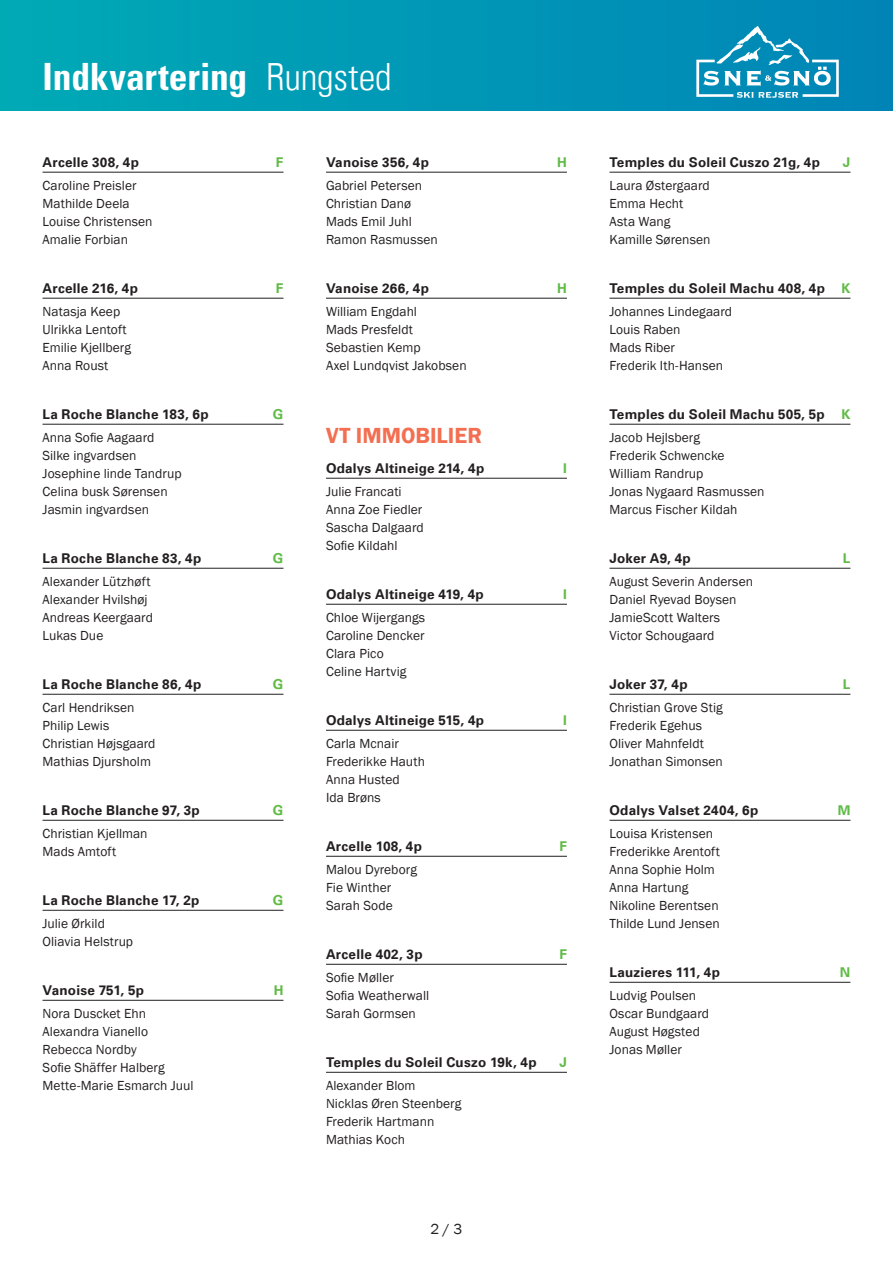
<style>
.page{position:relative;width:893px;height:1263px;background:#fff}
.page>*{position:absolute;margin:0;border:0;box-sizing:border-box;transform-origin:0 0}
.t1{font:700 condensed 37.5px "Univers LT Std";letter-spacing:-.005em;color:#fff}
.t2{font:600 22.5px "Franklin Gothic";color:#f36f51}
.t3{font:15px "Franklin Gothic";color:#231f20}
.t4{font:13.5px/18px "Franklin Gothic";letter-spacing:.005em;color:#231f20}
.t5{font:italic 700 13.5px "Univers";letter-spacing:.015em;color:#231f20}
.t6{font:italic 700 13.5px "Univers";color:#60bb46}
.s1{font-family:"Univers";font-weight:300}
.s2{color:#60bb46}
</style>
<div class="page">
<hr style="left:43px;top:172px;width:240px;height:1px;background:#231f20">
<hr style="left:43px;top:298px;width:240px;height:1px;background:#231f20">
<hr style="left:43px;top:424px;width:240px;height:1px;background:#231f20">
<hr style="left:43px;top:568px;width:240px;height:1px;background:#231f20">
<hr style="left:43px;top:694px;width:240px;height:1px;background:#231f20">
<hr style="left:43px;top:820px;width:240px;height:1px;background:#231f20">
<hr style="left:43px;top:910px;width:240px;height:1px;background:#231f20">
<hr style="left:43px;top:1000px;width:240px;height:1px;background:#231f20">
<hr style="left:326px;top:172px;width:241px;height:1px;background:#231f20">
<hr style="left:326px;top:298px;width:241px;height:1px;background:#231f20">
<hr style="left:326px;top:478px;width:241px;height:1px;background:#231f20">
<hr style="left:326px;top:604px;width:241px;height:1px;background:#231f20">
<hr style="left:326px;top:730px;width:241px;height:1px;background:#231f20">
<hr style="left:326px;top:856px;width:241px;height:1px;background:#231f20">
<hr style="left:326px;top:964px;width:241px;height:1px;background:#231f20">
<hr style="left:326px;top:1072px;width:241px;height:1px;background:#231f20">
<hr style="left:609px;top:172px;width:241px;height:1px;background:#231f20">
<hr style="left:609px;top:298px;width:241px;height:1px;background:#231f20">
<hr style="left:609px;top:424px;width:241px;height:1px;background:#231f20">
<hr style="left:609px;top:568px;width:241px;height:1px;background:#231f20">
<hr style="left:609px;top:694px;width:241px;height:1px;background:#231f20">
<hr style="left:609px;top:820px;width:241px;height:1px;background:#231f20">
<hr style="left:609px;top:982px;width:241px;height:1px;background:#231f20">
<div style="left:0;top:0;width:893px;height:110px;background:linear-gradient(to right,#00a9b5,#0085b7)"></div>
<svg style="left:696px;top:26px;width:143px;height:72px;background:#35a2c5"></svg>
<h1 class="t1" style="left:43px;top:54px;width:351px">Indkvartering <span class="s1">Rungsted</span></h1>
<p class="t5" style="left:43px;top:155px;width:98px">Arcelle 308, 4p</p>
<p class="t6" style="left:276px;top:155px;width:9px">F</p>
<p class="t4" style="left:43px;top:177px;width:112px">Caroline Preisler<br>Mathilde Deela<br>Louise Christensen<br>Amalie Forbian</p>
<p class="t5" style="left:43px;top:281px;width:97px">Arcelle 216, 4p</p>
<p class="t6" style="left:276px;top:281px;width:9px">F</p>
<p class="t4" style="left:43px;top:303px;width:90px">Natasja Keep<br>Ulrikka Lentoft<br>Emilie Kjellberg<br>Anna Roust</p>
<p class="t5" style="left:43px;top:407px;width:168px">La Roche Blanche 183, 6p</p>
<p class="t6" style="left:273px;top:407px;width:12px">G</p>
<p class="t4" style="left:43px;top:429px;width:141px">Anna Sofie Aagaard<br>Silke ingvardsen<br>Josephine linde Tandrup<br>Celina busk Sørensen<br>Jasmin ingvardsen</p>
<p class="t5" style="left:43px;top:551px;width:160px">La Roche Blanche 83, 4p</p>
<p class="t6" style="left:273px;top:551px;width:12px">G</p>
<p class="t4" style="left:43px;top:573px;width:112px">Alexander Lützhøft<br>Alexander Hvilshøj<br>Andreas Keergaard<br>Lukas Due</p>
<p class="t5" style="left:43px;top:677px;width:160px">La Roche Blanche 86, 4p</p>
<p class="t6" style="left:273px;top:677px;width:12px">G</p>
<p class="t4" style="left:43px;top:699px;width:115px">Carl Hendriksen<br>Philip Lewis<br>Christian Højsgaard<br>Mathias Djursholm</p>
<p class="t5" style="left:43px;top:803px;width:159px">La Roche Blanche 97, 3p</p>
<p class="t6" style="left:273px;top:803px;width:12px">G</p>
<p class="t4" style="left:43px;top:825px;width:107px">Christian Kjellman<br>Mads Amtoft</p>
<p class="t5" style="left:43px;top:893px;width:158px">La Roche Blanche 17, 2p</p>
<p class="t6" style="left:273px;top:893px;width:12px">G</p>
<p class="t4" style="left:43px;top:915px;width:92px">Julie Ørkild<br>Oliavia Helstrup</p>
<p class="t5" style="left:43px;top:983px;width:103px">Vanoise 751, 5p</p>
<p class="t6" style="left:274px;top:983px;width:11px">H</p>
<p class="t4" style="left:43px;top:1005px;width:152px">Nora Duscket Ehn<br>Alexandra Vianello<br>Rebecca Nordby<br>Sofie Shäffer Halberg<br>Mette-Marie Esmarch Juul</p>
<p class="t5" style="left:326px;top:155px;width:104px">Vanoise 356, 4p</p>
<p class="t6" style="left:557px;top:155px;width:11px">H</p>
<p class="t4" style="left:326px;top:177px;width:113px">Gabriel Petersen<br>Christian Danø<br>Mads Emil Juhl<br>Ramon Rasmussen</p>
<p class="t5" style="left:326px;top:281px;width:104px">Vanoise 266, 4p</p>
<p class="t6" style="left:557px;top:281px;width:11px">H</p>
<p class="t4" style="left:326px;top:303px;width:142px">William Engdahl<br>Mads Presfeldt<br>Sebastien Kemp<br>Axel Lundqvist Jakobsen</p>
<h2 class="t2" style="left:326px;top:422px;width:158px">VT IMMOBILIER</h2>
<p class="t5" style="left:326px;top:461px;width:160px">Odalys Altineige 214, 4p</p>
<p class="t6" style="left:563px;top:461px;width:5px">I</p>
<p class="t4" style="left:326px;top:483px;width:99px">Julie Francati<br>Anna Zoe Fiedler<br>Sascha Dalgaard<br>Sofie Kildahl</p>
<p class="t5" style="left:326px;top:587px;width:159px">Odalys Altineige 419, 4p</p>
<p class="t6" style="left:563px;top:587px;width:5px">I</p>
<p class="t4" style="left:326px;top:609px;width:101px">Chloe Wijergangs<br>Caroline Dencker<br>Clara Pico<br>Celine Hartvig</p>
<p class="t5" style="left:326px;top:713px;width:160px">Odalys Altineige 515, 4p</p>
<p class="t6" style="left:563px;top:713px;width:5px">I</p>
<p class="t4" style="left:326px;top:735px;width:100px">Carla Mcnair<br>Frederikke Hauth<br>Anna Husted<br>Ida Brøns</p>
<p class="t5" style="left:326px;top:839px;width:98px">Arcelle 108, 4p</p>
<p class="t6" style="left:559px;top:839px;width:9px">F</p>
<p class="t4" style="left:326px;top:861px;width:92px">Malou Dyreborg<br>Fie Winther<br>Sarah Sode</p>
<p class="t5" style="left:326px;top:947px;width:98px">Arcelle 402, 3p</p>
<p class="t6" style="left:559px;top:947px;width:9px">F</p>
<p class="t4" style="left:326px;top:969px;width:105px">Sofie Møller<br>Sofia Weatherwall<br>Sarah Gormsen</p>
<p class="t5" style="left:326px;top:1055px;width:212px">Temples du Soleil Cuszo 19k, 4p</p>
<p class="t6" style="left:559px;top:1055px;width:9px">J</p>
<p class="t4" style="left:326px;top:1077px;width:137px">Alexander Blom<br>Nicklas Øren Steenberg<br>Frederik Hartmann<br>Mathias Koch</p>
<p class="t3" style="left:430px;top:1219px;width:33px">2 / 3</p>
<p class="t5" style="left:609px;top:155px;width:212px">Temples du Soleil Cuszo 21g, 4p</p>
<p class="t6" style="left:843px;top:155px;width:9px">J</p>
<p class="t4" style="left:609px;top:177px;width:102px">Laura Østergaard<br>Emma Hecht<br>Asta Wang<br>Kamille Sørensen</p>
<p class="t5" style="left:609px;top:281px;width:242px">Temples du Soleil Machu 408, 4p <span class="s2">K</span></p>
<p class="t4" style="left:609px;top:303px;width:124px">Johannes Lindegaard<br>Louis Raben<br>Mads Riber<br>Frederik Ith-Hansen</p>
<p class="t5" style="left:609px;top:407px;width:242px">Temples du Soleil Machu 505, 5p <span class="s2">K</span></p>
<p class="t4" style="left:609px;top:429px;width:157px">Jacob Hejlsberg<br>Frederik Schwencke<br>William Randrup<br>Jonas Nygaard Rasmussen<br>Marcus Fischer Kildah</p>
<p class="t5" style="left:609px;top:551px;width:83px">Joker A9, 4p</p>
<p class="t6" style="left:843px;top:551px;width:9px">L</p>
<p class="t4" style="left:609px;top:573px;width:145px">August Severin Andersen<br>Daniel Ryevad Boysen<br>JamieScott Walters<br>Victor Schougaard</p>
<p class="t5" style="left:609px;top:677px;width:80px">Joker 37, 4p</p>
<p class="t6" style="left:843px;top:677px;width:9px">L</p>
<p class="t4" style="left:609px;top:699px;width:115px">Christian Grove Stig<br>Frederik Egehus<br>Oliver Mahnfeldt<br>Jonathan Simonsen</p>
<p class="t5" style="left:609px;top:803px;width:150px">Odalys Valset 2404, 6p</p>
<p class="t6" style="left:838px;top:803px;width:14px">M</p>
<p class="t4" style="left:609px;top:825px;width:112px">Louisa Kristensen<br>Frederikke Arentoft<br>Anna Sophie Holm<br>Anna Hartung<br>Nikoline Berentsen<br>Thilde Lund Jensen</p>
<p class="t5" style="left:609px;top:965px;width:112px">Lauzieres 111, 4p</p>
<p class="t6" style="left:840px;top:965px;width:12px">N</p>
<p class="t4" style="left:609px;top:987px;width:101px">Ludvig Poulsen<br>Oscar Bundgaard<br>August Høgsted<br>Jonas Møller</p>
</div>
